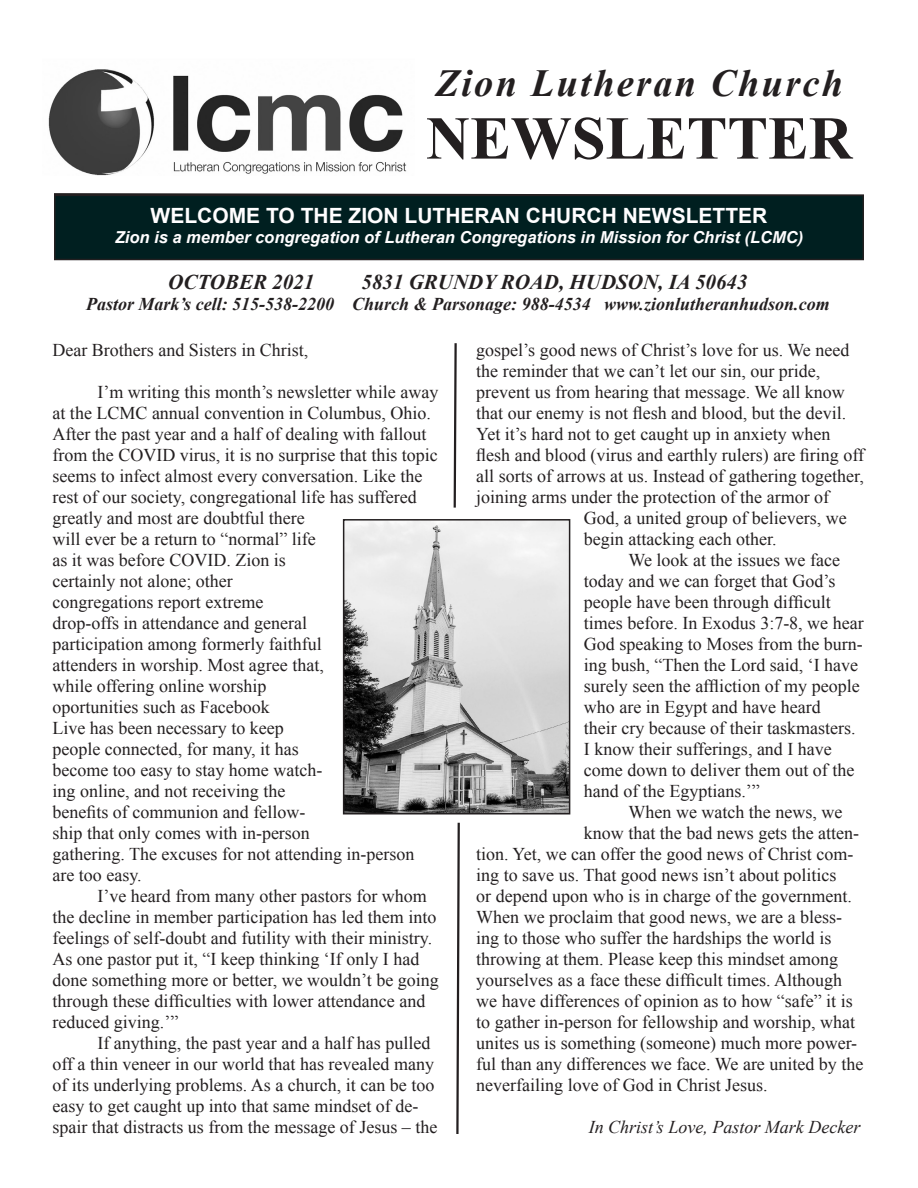
<style>
.page{position:relative;width:918px;height:1188px;background:#fff}
.page>*{position:absolute;margin:0;border:0;box-sizing:border-box;transform-origin:0 0}
.t1{font:700 60.9px "Times New Roman";color:#231f20}
.t2{font:italic 700 38.25px "Times New Roman";letter-spacing:.06em;color:#231f20}
.t3{font:italic 700 21px "Times New Roman";color:#231f20}
.t4{font:700 21px "Arial";color:#fffeff}
.t5{font:18px/21px "Times New Roman";color:#231f20}
.t6{font:italic 700 18px "Times New Roman";color:#231f20}
.t7{font:italic 18px "Times New Roman";color:#231f20}
.t8{font:italic 700 16.5px "Arial";color:#fffeff}
</style>
<div class="page">
<svg style="left:54px;top:193px;width:810px;height:2px"></svg>
<div style="left:55px;top:195px;width:808px;height:65px;background:#001f20"></div>
<div style="left:54px;top:195px;width:810px;height:65px;border:2px solid #231f20"></div>
<img style="left:48px;top:69px;width:359px;height:107px">
<svg style="left:456px;top:822px;width:4px;height:312px"></svg>
<svg style="left:453px;top:343px;width:4px;height:165px"></svg>
<img style="left:346px;top:522px;width:221px;height:289px">
<div style="left:343px;top:519px;width:227px;height:295px;border:2px solid #231f20"></div>
<p class="t2" style="left:436px;top:56px;width:409px">Zion Lutheran Church</p>
<p class="t1" style="left:426px;top:96px;width:428px">NEWSLETTER</p>
<p class="t4" style="left:151px;top:202px;width:618px">WELCOME TO THE ZION LUTHERAN CHURCH NEWSLETTER</p>
<p class="t8" style="left:115px;top:227px;width:690px">Zion is a member congregation of Lutheran Congregations in Mission for Christ (LCMC)</p>
<p class="t3" style="left:168px;top:267px;width:148px">OCTOBER 2021</p>
<p class="t3" style="left:362px;top:267px;width:388px">5831 GRUNDY ROAD, HUDSON, IA 50643</p>
<p class="t6" style="left:86px;top:292px;width:745px">Pastor Mark’s cell: 515-538-2200 Church &amp; Parsonage: 988-4534 www.zionlutheranhudson.com</p>
<p class="t5" style="left:52px;top:339px;width:257px">Dear Brothers and Sisters in Christ,</p>
<p class="t5" style="left:52px;top:381px;width:387px;text-indent:45px">I’m writing this month’s newsletter while away at the LCMC annual convention in Columbus, Ohio.<br>After the past year and a half of dealing with fallout from the COVID virus, it is no surprise that this topic seems to infect almost every conversation. Like the rest of our society, congregational life has suffered greatly and most are doubtful there<br>will ever be a return to “normal” life<br>as it was before COVID. Zion is</p>
<p class="t5" style="left:52px;top:570px;width:182px">certainly not alone; other</p>
<p class="t5" style="left:52px;top:591px;width:212px">congregations report extreme</p>
<p class="t5" style="left:52px;top:612px;width:364px">drop-offs in attendance and general<br>participation among formerly faithful<br>attenders in worship. Most agree that,<br>while offering online worship<br>oportunities such as Facebook<br>Live has been necessary to keep<br>people connected, for many, it has<br>become too easy to stay home watch-<br>ing online, and not receiving the<br>benefits of communion and fellow-<br>ship that only comes with in-person<br>gathering. The excuses for not attending in-person are too easy.</p>
<p class="t5" style="left:52px;top:885px;width:388px;text-indent:45px">I’ve heard from many other pastors for whom the decline in member participation has led them into feelings of self-doubt and futility with their ministry.<br>As one pastor put it, “I keep thinking ‘If only I had done something more or better, we wouldn’t be going through these difficulties with lower attendance and reduced giving.’”</p>
<p class="t5" style="left:52px;top:1032px;width:386px;text-indent:45px">If anything, the past year and a half has pulled off a thin veneer in our world that has revealed many of its underlying problems. As a church, it can be too easy to get caught up into that same mindset of de&shy;spair that distracts us from the message of Jesus – the</p>
<p class="t5" style="left:476px;top:339px;width:375px">gospel’s good news of Christ’s love for us. We need the reminder that we can’t let our sin, our pride,</p>
<p class="t5" style="left:476px;top:381px;width:370px">prevent us from hearing that message. We all know</p>
<p class="t5" style="left:476px;top:402px;width:371px">that our enemy is not flesh and blood, but the devil.</p>
<p class="t5" style="left:476px;top:423px;width:356px">Yet it’s hard not to get caught up in anxiety when</p>
<p class="t5" style="left:476px;top:444px;width:389px">flesh and blood (virus and earthly rulers) are firing off</p>
<p class="t5" style="left:476px;top:465px;width:389px">all sorts of arrows at us. Instead of gathering together,</p>
<p class="t5" style="left:476px;top:486px;width:354px">joining arms under the protection of the armor of</p>
<p class="t5" style="left:584px;top:507px;width:264px">God, a united group of believers, we</p>
<p class="t5" style="left:584px;top:528px;width:194px">begin attacking each other.</p>
<p class="t5" style="left:584px;top:549px;width:281px;text-indent:45px">We look at the issues we face today and we can forget that God’s people have been through difficult times before. In Exodus 3:7-8, we hear God speaking to Moses from the burn&shy;ing bush, “Then the Lord said, ‘I have surely seen the affliction of my people who are in Egypt and have heard<br>their cry because of their taskmasters.<br>I know their sufferings, and I have come down to deliver them out of the hand of the Egyptians.’”</p>
<p class="t5" style="left:629px;top:801px;width:215px">When we watch the news, we</p>
<p class="t5" style="left:584px;top:822px;width:277px">know that the bad news gets the atten-</p>
<p class="t5" style="left:476px;top:843px;width:379px">tion. Yet, we can offer the good news of Christ com-</p>
<p class="t5" style="left:476px;top:864px;width:362px">ing to save us. That good news isn’t about politics</p>
<p class="t5" style="left:476px;top:885px;width:377px">or depend upon who is in charge of the government.</p>
<p class="t5" style="left:476px;top:906px;width:367px">When we proclaim that good news, we are a bless-</p>
<p class="t5" style="left:476px;top:927px;width:357px">ing to those who suffer the hardships the world is</p>
<p class="t5" style="left:476px;top:948px;width:363px">throwing at them. Please keep this mindset among</p>
<p class="t5" style="left:476px;top:969px;width:367px">yourselves as a face these difficult times. Although</p>
<p class="t5" style="left:476px;top:990px;width:378px">we have differences of opinion as to how “safe” it is</p>
<p class="t5" style="left:476px;top:1011px;width:380px">to gather in-person for fellowship and worship, what</p>
<p class="t5" style="left:476px;top:1032px;width:383px">unites us is something (someone) much more power-</p>
<p class="t5" style="left:476px;top:1053px;width:389px">ful than any differences we face. We are united by the</p>
<p class="t5" style="left:476px;top:1074px;width:293px">neverfailing love of God in Christ Jesus.</p>
<p class="t7" style="left:589px;top:1114px;width:273px">In Christ’s Love, Pastor Mark Decker</p>
</div>
